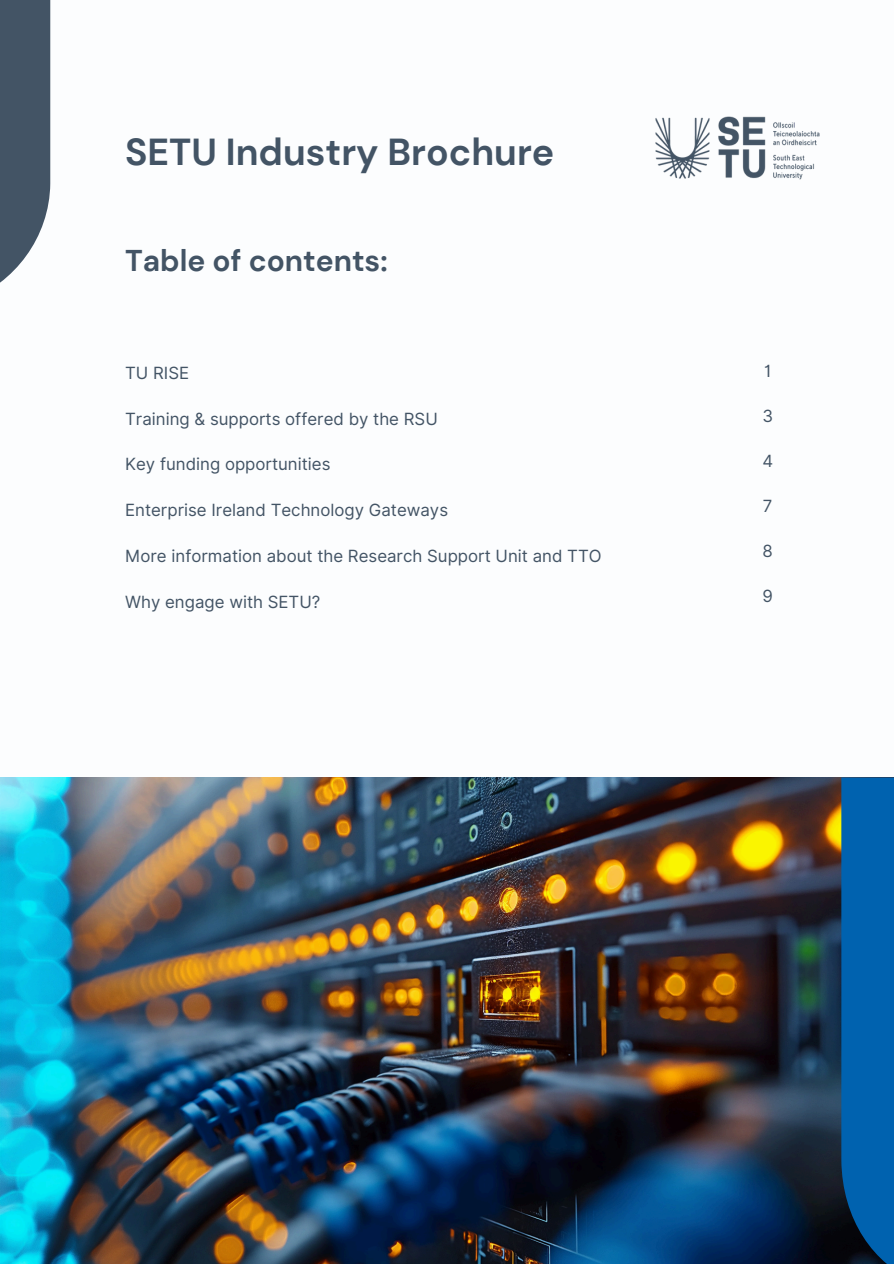
<style>
.page{position:relative;width:894px;height:1264px;background:#fff}
.page>*{position:absolute;margin:0;border:0;box-sizing:border-box;transform-origin:0 0}
.t1{font:700 37.5px "DM Sans";color:#435465}
.t2{font:700 30px "DM Sans";color:#435465}
.t3{font:16.8px "Inter";color:#435465}
</style>
<div class="page">
<img style="left:655px;top:116px;width:165px;height:64px">
<svg style="left:0;top:0;width:50px;height:283px;background:#566675"></svg>
<img style="left:0;top:777px;width:841px;height:486px">
<div style="left:841px;top:777px;width:52px;height:486px;background:#0062af"></div>
<p class="t1" style="left:125px;top:127px;width:430px">SETU Industry Brochure</p>
<p class="t2" style="left:125px;top:242px;width:264px">Table of contents:</p>
<p class="t3" style="left:125px;top:362px;width:65px">TU RISE</p>
<p class="t3" style="left:125px;top:408px;width:314px">Training &amp; supports offered by the RSU</p>
<p class="t3" style="left:125px;top:454px;width:207px">Key funding opportunities</p>
<p class="t3" style="left:125px;top:500px;width:324px">Enterprise Ireland Technology Gateways</p>
<p class="t3" style="left:125px;top:545px;width:478px">More information about the Research Support Unit and TTO</p>
<p class="t3" style="left:125px;top:591px;width:197px">Why engage with SETU?</p>
<h2 class="t3" style="left:763px;top:360px;width:9px">1</h2>
<p class="t3" style="left:762px;top:405px;width:12px">3</p>
<h3 class="t3" style="left:762px;top:450px;width:12px">4</h3>
<p class="t3" style="left:762px;top:495px;width:11px">7</p>
<p class="t3" style="left:762px;top:540px;width:12px">8</p>
<p class="t3" style="left:762px;top:585px;width:12px">9</p>
</div>
